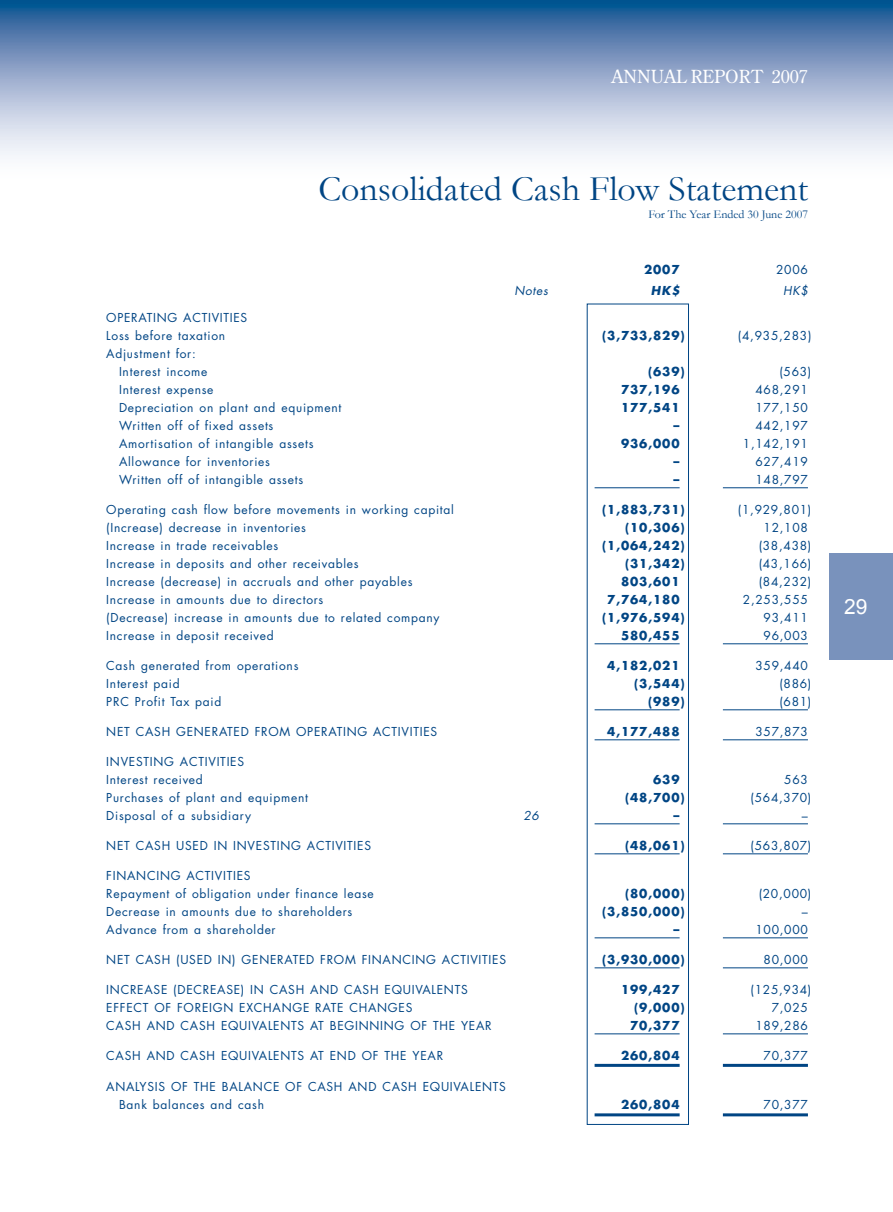
<style>
.page{position:relative;width:893px;height:1212px;background:#fff}
.page>*{position:absolute;margin:0;border:0;box-sizing:border-box;transform-origin:0 0}
.t1{font:36px "Garamond";color:#004584}
.t2{font:21px "Arial";color:#fff}
.t3{font:18px "Century Old Style Std";color:#fff}
.t4{font:12px/18px "Futura Std";letter-spacing:.06em;color:#004584}
.t5{font:700 12px "Futura Std";letter-spacing:.07em;color:#004584}
.t6{font:12px "Garamond";color:#004584}
.t7{font:italic 12px "Futura Std";letter-spacing:.06em;color:#004584}
.t8{font:italic 700 12px "Futura Std";color:#004584}
</style>
<div class="page">
<svg style="left:0;top:0;width:893px;height:157px;background:#92aacb"></svg>
<div style="left:829px;top:553px;width:64px;height:106px;background:#7992bc"></div>
<div style="left:587px;top:304px;width:102px;height:821px;border:1px solid #004584"></div>
<hr style="left:595px;top:487px;width:85px;height:1px;background:#004584">
<hr style="left:723px;top:487px;width:85px;height:1px;background:#004584">
<hr style="left:595px;top:643px;width:85px;height:1px;background:#004584">
<hr style="left:723px;top:643px;width:85px;height:1px;background:#004584">
<hr style="left:595px;top:709px;width:85px;height:1px;background:#004584">
<hr style="left:723px;top:709px;width:85px;height:1px;background:#004584">
<hr style="left:595px;top:739px;width:85px;height:1px;background:#004584">
<hr style="left:723px;top:739px;width:85px;height:1px;background:#004584">
<hr style="left:595px;top:823px;width:85px;height:1px;background:#004584">
<hr style="left:723px;top:823px;width:85px;height:1px;background:#004584">
<hr style="left:595px;top:853px;width:85px;height:1px;background:#004584">
<hr style="left:723px;top:853px;width:85px;height:1px;background:#004584">
<hr style="left:595px;top:937px;width:85px;height:1px;background:#004584">
<hr style="left:723px;top:937px;width:85px;height:1px;background:#004584">
<hr style="left:595px;top:967px;width:85px;height:1px;background:#004584">
<hr style="left:723px;top:967px;width:85px;height:1px;background:#004584">
<hr style="left:595px;top:1033px;width:85px;height:1px;background:#004584">
<hr style="left:723px;top:1033px;width:85px;height:1px;background:#004584">
<hr style="left:595px;top:1064px;width:85px;height:3px;background:#004584">
<hr style="left:723px;top:1064px;width:85px;height:3px;background:#004584">
<hr style="left:595px;top:1113px;width:85px;height:3px;background:#004584">
<hr style="left:723px;top:1113px;width:85px;height:3px;background:#004584">
<p class="t3" style="left:612px;top:65px;width:198px">ANNUAL REPORT 2007</p>
<p class="t1" style="left:318px;top:164px;width:491px">Consolidated Cash Flow Statement</p>
<p class="t6" style="left:648px;top:206px;width:161px">For The Year Ended 30 June 2007</p>
<p class="t5" style="left:644px;top:261px;width:37px">2007</p>
<p class="t4" style="left:776px;top:260px;width:33px">2006</p>
<p class="t4" style="left:106px;top:308px;width:143px">OPERATING ACTIVITIES<br>Loss before taxation</p>
<p class="t4" style="left:119px;top:344px;width:90px;text-indent:-13px">Adjustment for:<br>Interest income</p>
<p class="t7" style="left:514px;top:283px;width:35px">Notes</p>
<p class="t8" style="left:651px;top:282px;width:30px">HK$</p>
<p class="t7" style="left:783px;top:283px;width:26px">HK$</p>
<p class="t5" style="left:602px;top:327px;width:84px">(3,733,829 )</p>
<p class="t4" style="left:738px;top:326px;width:75px">(4,935,283 )</p>
<p class="t5" style="left:648px;top:363px;width:38px">(639 )</p>
<p class="t4" style="left:779px;top:362px;width:34px">(563 )</p>
<p class="t4" style="left:119px;top:380px;width:96px">Interest expense</p>
<p class="t5" style="left:621px;top:381px;width:60px">737,196</p>
<p class="t4" style="left:755px;top:380px;width:54px">468,291</p>
<p class="t4" style="left:119px;top:398px;width:224px">Depreciation on plant and equipment</p>
<p class="t5" style="left:621px;top:399px;width:60px">177,541</p>
<p class="t4" style="left:755px;top:398px;width:54px">177,150</p>
<p class="t4" style="left:119px;top:416px;width:156px">Written off of fixed assets</p>
<p class="t5" style="left:673px;top:417px;width:7px">–</p>
<p class="t4" style="left:755px;top:416px;width:54px">442,197</p>
<p class="t4" style="left:119px;top:434px;width:196px">Amortisation of intangible assets</p>
<p class="t5" style="left:621px;top:435px;width:60px">936,000</p>
<p class="t4" style="left:743px;top:434px;width:67px">1,142,191</p>
<p class="t4" style="left:119px;top:452px;width:152px">Allowance for inventories</p>
<p class="t5" style="left:673px;top:453px;width:7px">–</p>
<p class="t4" style="left:755px;top:452px;width:54px">627,419</p>
<p class="t4" style="left:119px;top:470px;width:186px">Written off of intangible assets</p>
<p class="t5" style="left:673px;top:471px;width:7px">–</p>
<p class="t4" style="left:755px;top:470px;width:54px">148,797</p>
<p class="t4" style="left:106px;top:500px;width:349px">Operating cash flow before movements in working capital</p>
<p class="t5" style="left:602px;top:501px;width:84px">(1,883,731 )</p>
<p class="t4" style="left:738px;top:500px;width:75px">(1,929,801 )</p>
<p class="t4" style="left:106px;top:518px;width:201px">(Increase) decrease in inventories</p>
<p class="t5" style="left:625px;top:519px;width:61px">(10,306 )</p>
<p class="t4" style="left:764px;top:518px;width:46px">12,108</p>
<p class="t4" style="left:106px;top:536px;width:174px">Increase in trade receivables</p>
<p class="t5" style="left:602px;top:537px;width:84px">(1,064,242 )</p>
<p class="t4" style="left:759px;top:536px;width:54px">(38,438 )</p>
<p class="t4" style="left:106px;top:554px;width:254px">Increase in deposits and other receivables</p>
<p class="t5" style="left:625px;top:555px;width:61px">(31,342 )</p>
<p class="t4" style="left:759px;top:554px;width:54px">(43,166 )</p>
<p class="t4" style="left:106px;top:572px;width:308px">Increase (decrease) in accruals and other payables</p>
<p class="t5" style="left:621px;top:573px;width:60px">803,601</p>
<p class="t4" style="left:759px;top:572px;width:54px">(84,232 )</p>
<p class="t4" style="left:106px;top:590px;width:219px">Increase in amounts due to directors</p>
<p class="t5" style="left:607px;top:591px;width:74px">7,764,180</p>
<p class="t4" style="left:743px;top:590px;width:67px">2,253,555</p>
<p class="t4" style="left:106px;top:608px;width:335px">(Decrease) increase in amounts due to related company</p>
<p class="t5" style="left:602px;top:609px;width:84px">(1,976,594 )</p>
<p class="t4" style="left:764px;top:608px;width:46px">93,411</p>
<p class="t4" style="left:106px;top:626px;width:169px">Increase in deposit received</p>
<p class="t5" style="left:621px;top:627px;width:60px">580,455</p>
<p class="t4" style="left:764px;top:626px;width:46px">96,003</p>
<p class="t4" style="left:106px;top:656px;width:194px">Cash generated from operations</p>
<p class="t5" style="left:607px;top:657px;width:74px">4,182,021</p>
<p class="t4" style="left:755px;top:656px;width:54px">359,440</p>
<p class="t4" style="left:106px;top:674px;width:75px">Interest paid</p>
<p class="t5" style="left:634px;top:675px;width:52px">(3,544 )</p>
<p class="t4" style="left:779px;top:674px;width:34px">(886 )</p>
<p class="t4" style="left:106px;top:692px;width:117px">PRC Profit Tax paid</p>
<p class="t5" style="left:648px;top:693px;width:38px">(989 )</p>
<p class="t4" style="left:779px;top:692px;width:34px">(681 )</p>
<p class="t4" style="left:106px;top:722px;width:332px">NET CASH GENERATED FROM OPERATING ACTIVITIES</p>
<p class="t5" style="left:607px;top:723px;width:74px">4,177,488</p>
<p class="t4" style="left:755px;top:722px;width:54px">357,873</p>
<p class="t4" style="left:106px;top:752px;width:139px">INVESTING ACTIVITIES<br>Interest received</p>
<p class="t5" style="left:653px;top:771px;width:28px">639</p>
<p class="t4" style="left:784px;top:770px;width:25px">563</p>
<p class="t4" style="left:106px;top:788px;width:203px">Purchases of plant and equipment</p>
<p class="t5" style="left:625px;top:789px;width:61px">(48,700 )</p>
<p class="t4" style="left:750px;top:788px;width:62px">(564,370 )</p>
<p class="t4" style="left:106px;top:806px;width:146px">Disposal of a subsidiary</p>
<p class="t7" style="left:523px;top:808px;width:17px">26</p>
<p class="t5" style="left:673px;top:807px;width:7px">–</p>
<p class="t4" style="left:802px;top:806px;width:7px">–</p>
<p class="t4" style="left:106px;top:836px;width:266px">NET CASH USED IN INVESTING ACTIVITIES</p>
<p class="t5" style="left:625px;top:837px;width:61px">(48,061 )</p>
<p class="t4" style="left:750px;top:836px;width:62px">(563,807 )</p>
<p class="t4" style="left:106px;top:866px;width:269px">FINANCING ACTIVITIES<br>Repayment of obligation under finance lease</p>
<p class="t5" style="left:625px;top:885px;width:61px">(80,000 )</p>
<p class="t4" style="left:759px;top:884px;width:54px">(20,000 )</p>
<p class="t4" style="left:106px;top:902px;width:248px">Decrease in amounts due to shareholders</p>
<p class="t5" style="left:602px;top:903px;width:84px">(3,850,000 )</p>
<p class="t4" style="left:802px;top:902px;width:7px">–</p>
<p class="t4" style="left:106px;top:920px;width:171px">Advance from a shareholder</p>
<p class="t5" style="left:673px;top:921px;width:7px">–</p>
<p class="t4" style="left:755px;top:920px;width:54px">100,000</p>
<p class="t4" style="left:106px;top:950px;width:401px">NET CASH (USED IN) GENERATED FROM FINANCING ACTIVITIES</p>
<p class="t5" style="left:602px;top:951px;width:84px">(3,930,000 )</p>
<p class="t4" style="left:764px;top:950px;width:46px">80,000</p>
<p class="t4" style="left:106px;top:980px;width:363px">INCREASE (DECREASE) IN CASH AND CASH EQUIVALENTS</p>
<p class="t5" style="left:621px;top:981px;width:60px">199,427</p>
<p class="t4" style="left:750px;top:980px;width:62px">(125,934 )</p>
<p class="t4" style="left:106px;top:998px;width:308px">EFFECT OF FOREIGN EXCHANGE RATE CHANGES</p>
<p class="t5" style="left:634px;top:999px;width:52px">(9,000 )</p>
<p class="t4" style="left:772px;top:998px;width:38px">7,025</p>
<p class="t4" style="left:106px;top:1016px;width:387px">CASH AND CASH EQUIVALENTS AT BEGINNING OF THE YEAR</p>
<p class="t5" style="left:630px;top:1017px;width:51px">70,377</p>
<p class="t4" style="left:755px;top:1016px;width:54px">189,286</p>
<p class="t4" style="left:106px;top:1046px;width:338px">CASH AND CASH EQUIVALENTS AT END OF THE YEAR</p>
<p class="t5" style="left:621px;top:1047px;width:60px">260,804</p>
<p class="t4" style="left:764px;top:1046px;width:46px">70,377</p>
<p class="t4" style="left:119px;top:1078px;width:388px;text-indent:-13px">ANALYSIS OF THE BALANCE OF CASH AND CASH EQUIVALENTS<br>Bank balances and cash</p>
<p class="t5" style="left:621px;top:1097px;width:60px">260,804</p>
<p class="t4" style="left:764px;top:1096px;width:46px">70,377</p>
<p class="t2" style="left:844px;top:592px;width:25px">29</p>
</div>
